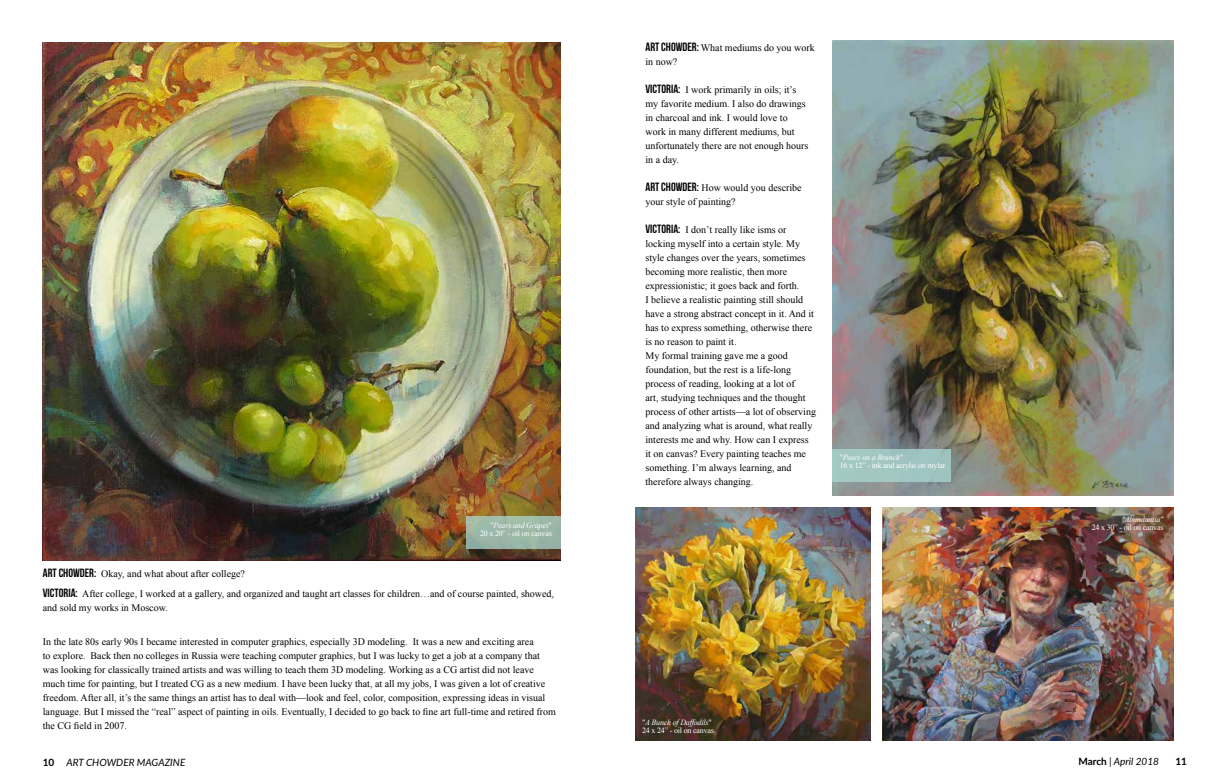
<style>
.page{position:relative;width:1206px;height:783px;background:#fff}
.page>*{position:absolute;margin:0;border:0;box-sizing:border-box;transform-origin:0 0}
.t1{font:10px/14px "Times New Roman";color:#000}
.t2{font:italic 10px "Lato";color:#000}
.t3{font:700 10px "Lato";color:#000}
.t4{font:8px/8px "Times New Roman";letter-spacing:-.025em;color:#fff}
.t5{font:italic 8px "Times New Roman";letter-spacing:-.025em;color:#fff}
.s1{font-style:italic}
.s2{font-family:"Bebas Neue";font-size:12px}
.s3{font-weight:700;font-style:normal}
</style>
<div class="page">
<img style="left:882px;top:507px;width:292px;height:234px">
<img style="left:43px;top:42px;width:518px;height:518px">
<img style="left:833px;top:40px;width:341px;height:455px">
<img style="left:635px;top:507px;width:235px;height:234px">
<div style="left:466px;top:516px;width:95px;height:33px;background:#9bb7a7"></div>
<div style="left:833px;top:449px;width:118px;height:33px;background:#a1c6c3"></div>
<p class="t4" style="left:480px;top:521px;width:73px;text-align:right">"<span class="s1">Pears and Grapes</span>"<br>20 x 20” - oil on canvas</p>
<p class="t1" style="left:43px;top:563px;width:513px;line-height:20px"><span class="s2">ART CHOWDER:</span> Okay, and what about after college?<br><span class="s2">VICTORIA:</span> After college, I worked at a gallery, and organized and taught art classes for children…and of course painted, showed,</p>
<p class="t1" style="left:43px;top:600px;width:126px">and sold my works in Moscow.</p>
<p class="t1" style="left:43px;top:634px;width:515px">In the late 80s early 90s I became interested in computer graphics, especially 3D modeling. It was a new and exciting area<br>to explore. Back then no colleges in Russia were teaching computer graphics, but I was lucky to get a job at a company that was looking for classically trained artists and was willing to teach them 3D modeling. Working as a CG artist did not leave much time for painting, but I treated CG as a new medium. I have been lucky that, at all my jobs, I was given a lot of creative freedom. After all, it’s the same things an artist has to deal with—look and feel, color, composition, expressing ideas in visual language. But I missed the “real” aspect of painting in oils. Eventually, I decided to go back to fine art full-time and retired from the CG field in 2007.</p>
<p class="t1" style="left:645px;top:41px;width:171px"><span class="s2">ART CHOWDER:</span> What mediums do you work in now?</p>
<p class="t1" style="left:645px;top:83px;width:165px"><span class="s2">VICTORIA:</span> I work primarily in oils; it’s my favorite medium. I also do drawings in charcoal and ink. I would love to work in many different mediums, but unfortunately there are not enough hours in a day.</p>
<p class="t1" style="left:645px;top:181px;width:158px"><span class="s2">ART CHOWDER:</span> How would you describe your style of painting?</p>
<p class="t1" style="left:645px;top:223px;width:172px"><span class="s2">VICTORIA:</span> I don’t really like isms or locking myself into a certain style. My style changes over the years, sometimes becoming more realistic, then more expressionistic; it goes back and forth.<br>I believe a realistic painting still should have a strong abstract concept in it. And it has to express something, otherwise there is no reason to paint it.<br>My formal training gave me a good foundation, but the rest is a life-long process of reading, looking at a lot of<br>art, studying techniques and the thought process of other artists—a lot of observing and analyzing what is around, what really interests me and why. How can I express it on canvas? Every painting teaches me something. I’m always learning, and therefore always changing.</p>
<p class="t4" style="left:840px;top:454px;width:107px">"<span class="s1">Pears on a Branch</span>"<br>16 x 12” - ink and acrylic on mylar</p>
<p class="t4" style="left:642px;top:718px;width:73px">"<span class="s1">A Bunch of Daffodils</span>"<br>24 x 24” - oil on canvas</p>
<p class="t5" style="left:1122px;top:514px;width:43px">"Abundantia"</p>
<p class="t4" style="left:1092px;top:523px;width:73px">24 x 30” - oil on canvas</p>
<p class="t2" style="left:43px;top:755px;width:144px"><span class="s3">10</span> ART CHOWDER MAGAZINE</p>
<p class="t2" style="left:1078px;top:755px;width:82px"><span class="s3">March</span> | April 2018</p>
<p class="t3" style="left:1175px;top:754px;width:13px">11</p>
</div>
